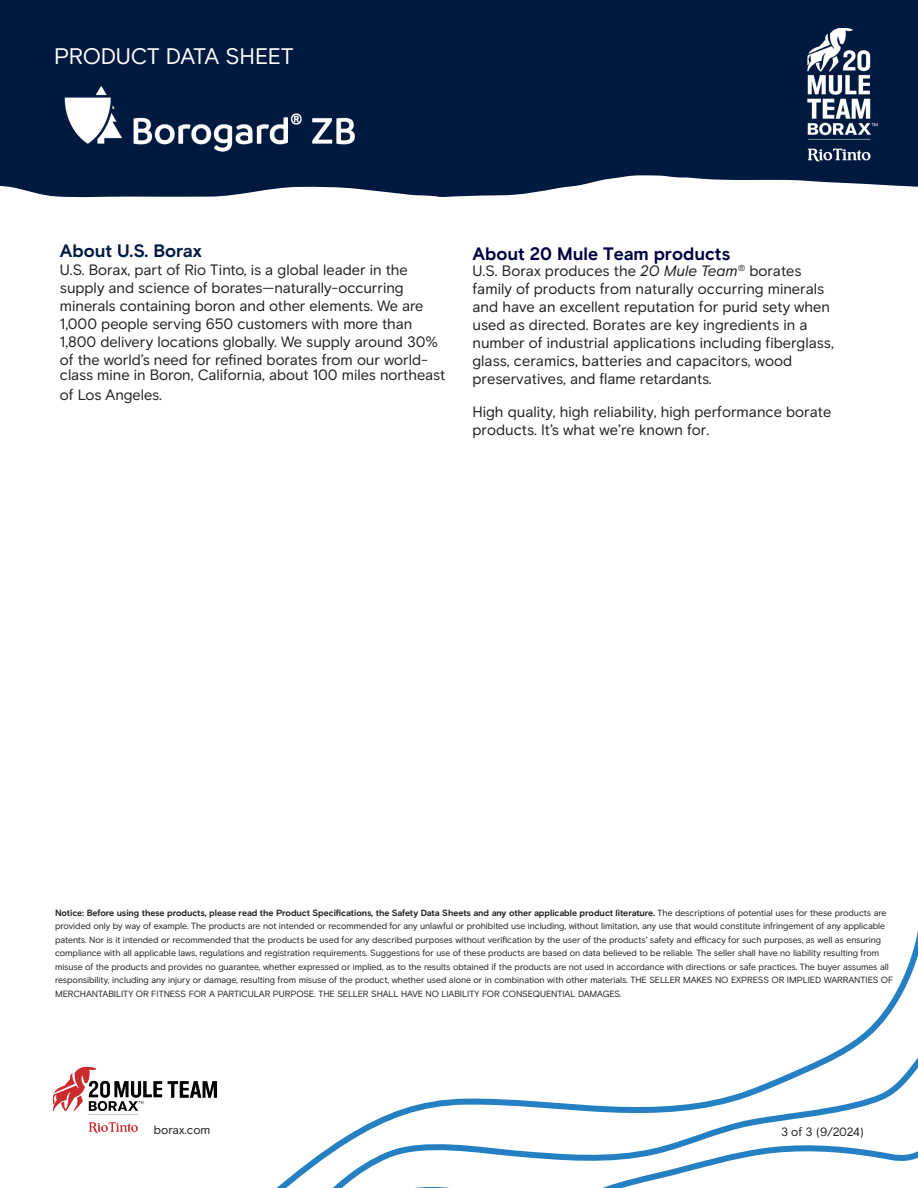
<style>
.page{position:relative;width:918px;height:1188px;background:#fff}
.page>*{position:absolute;margin:0;border:0;box-sizing:border-box;transform-origin:0 0}
.t1{font:22.5px "RT Basis";letter-spacing:-.015em;color:#fff}
.t2{font:700 18px "RT Basis";color:#000040}
.t3{font:700 18px "RT Basis";color:#00193f}
.t4{font:15px/18px "RT Basis";color:#231f20}
.t5{font:12px "RT Basis";letter-spacing:-.01em;color:#231f20}
.t6{font:9px/13.5px "RT Basis";letter-spacing:-.005em;color:#231f20}
.s1{font-style:italic}
.s2{font-weight:700}
</style>
<div class="page">
<svg style="left:276px;top:931px;width:642px;height:257px"></svg>
<div style="left:0;top:0;width:918px;height:198px;background:#00193f"></div>
<img style="left:54px;top:69px;width:360px;height:90px">
<img style="left:787px;top:28px;width:105px;height:154px">
<img style="left:53px;top:1066px;width:164px;height:67px">
<h1 class="t1" style="left:54px;top:43px;width:241px">PRODUCT DATA SHEET</h1>
<h2 class="t3" style="left:60px;top:240px;width:144px">About U.S. Borax</h2>
<p class="t4" style="left:60px;top:261px;width:380px">U.S. Borax, part of Rio Tinto, is a global leader in the supply and science of borates—naturally-occurring minerals containing boron and other elements. We are 1,000 people serving 650 customers with more than 1,800 delivery locations globally. We supply around 30% of the world’s need for refined borates from our world-</p>
<h3 class="t4" style="left:60px;top:365px;width:387px;line-height:19.5px">class mine in Boron, California, about 100 miles northeast of Los Angeles.</h3>
<h2 class="t2" style="left:472px;top:243px;width:259px">About 20 Mule Team products</h2>
<p class="t4" style="left:472px;top:262px;width:363px">U.S. Borax produces the <span class="s1">20 Mule Team</span><sup>®</sup> borates family of products from naturally occurring minerals and have an excellent reputation for purid sety when used as directed. Borates are key ingredients in a number of industrial applications including fiberglass, glass, ceramics, batteries and capacitors, wood preservatives, and flame retardants.</p>
<h3 class="t4" style="left:472px;top:403px;width:360px">High quality, high reliability, high performance borate products. It’s what we’re known for.</h3>
<p class="t6" style="left:55px;top:906px;width:840px"><span class="s2">Notice: Before using these products, please read the Product Specifications, the Safety Data Sheets and any other applicable product literature.</span> The descriptions of potential uses for these products are provided only by way of example. The products are not intended or recommended for any unlawful or prohibited use including, without limitation, any use that would constitute infringement of any applicable patents. Nor is it intended or recommended that the products be used for any described purposes without verification by the user of the products’ safety and efficacy for such purposes, as well as ensuring compliance with all applicable laws, regulations and registration requirements. Suggestions for use of these products are based on data believed to be reliable. The seller shall have no liability resulting from misuse of the products and provides no guarantee, whether expressed or implied, as to the results obtained if the products are not used in accordance with directions or safe practices. The buyer assumes all responsibility, including any injury or damage, resulting from misuse of the product, whether used alone or in combination with other materials. THE SELLER MAKES NO EXPRESS OR IMPLIED WARRANTIES OF MERCHANTABILITY OR FITNESS FOR A PARTICULAR PURPOSE. THE SELLER SHALL HAVE NO LIABILITY FOR CONSEQUENTIAL DAMAGES.</p>
<h3 class="t5" style="left:154px;top:1123px;width:58px">borax.com</h3>
<h3 class="t5" style="left:781px;top:1125px;width:84px">3 of 3 (9/2024)</h3>
</div>
